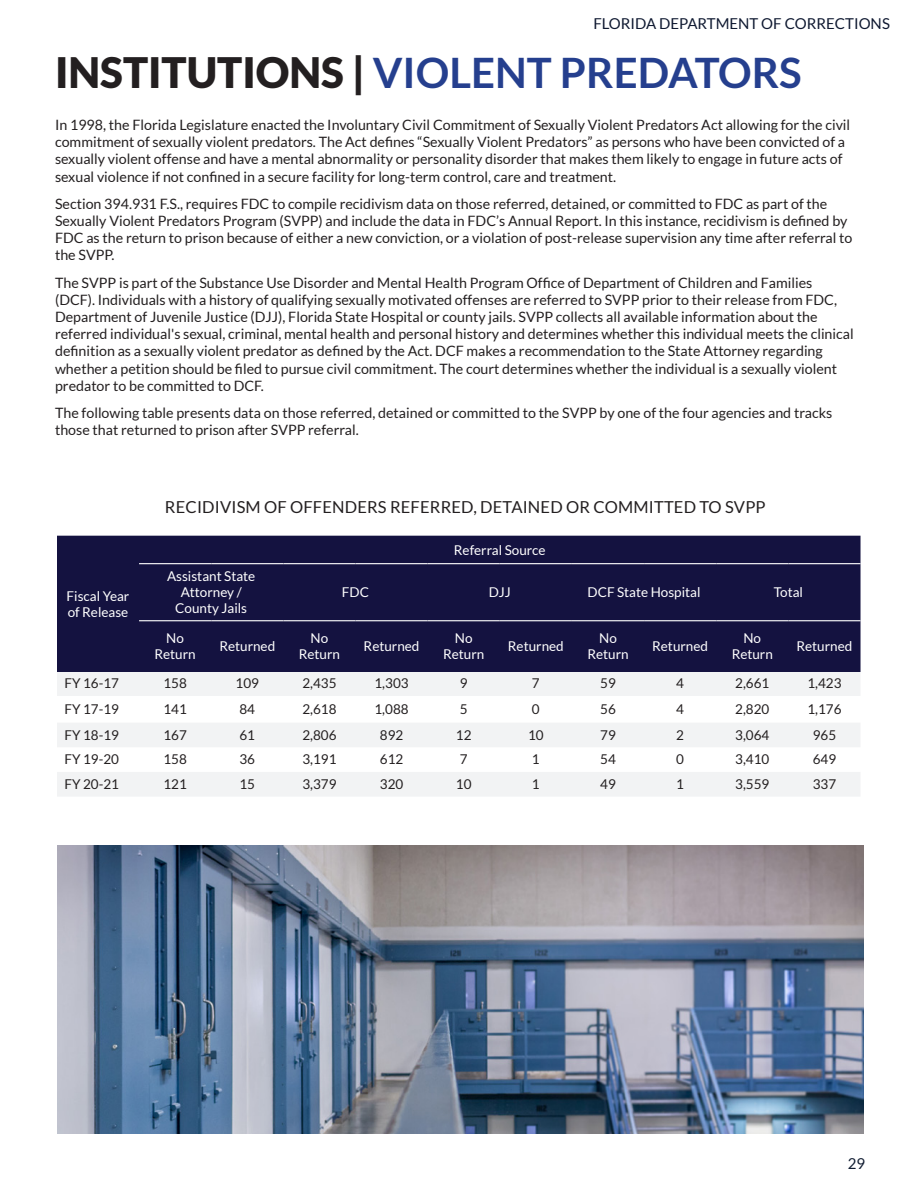
<style>
.page{position:relative;width:918px;height:1188px;background:#fff}
.page>*{position:absolute;margin:0;border:0;box-sizing:border-box;transform-origin:0 0}
.t1{font:700 42px "Lato";color:#253f8e}
.H_Heading_1{font:16.5px "Lato";letter-spacing:.01em;color:#231f20}
.t2{font:15px "Lato";color:#0f1931}
.t3{font:15px "Lato";color:#101c31}
.AR1819_Body{font:14.25px/17.1px "Lato";color:#231f20}
.t4{font:13.5px/16.2px "Lato";color:#fff;text-align:center}
.Body{font:13.5px "Lato";color:#231f20}
.Body_-_Left_Column{font:13.5px "Lato";color:#231f20}
.s1{font-weight:900;color:#231f20}
</style>
<div class="page">
<div style="left:57px;top:536px;width:804px;height:136px;background:#141240"></div>
<svg style="left:57px;top:672px;width:803px;height:124px;fill:#f2f3f4"></svg>
<hr style="left:139px;top:563px;width:72px;height:1px;background:#fff">
<hr style="left:211px;top:563px;width:72px;height:1px;background:#fff">
<hr style="left:283px;top:563px;width:73px;height:1px;background:#fff">
<hr style="left:356px;top:563px;width:72px;height:1px;background:#fff">
<hr style="left:428px;top:563px;width:72px;height:1px;background:#fff">
<hr style="left:500px;top:563px;width:72px;height:1px;background:#fff">
<hr style="left:572px;top:563px;width:72px;height:1px;background:#fff">
<hr style="left:644px;top:563px;width:72px;height:1px;background:#fff">
<hr style="left:716px;top:563px;width:72px;height:1px;background:#fff">
<hr style="left:788px;top:563px;width:73px;height:1px;background:#fff">
<hr style="left:139px;top:620px;width:72px;height:1px;background:#fff">
<hr style="left:211px;top:620px;width:72px;height:1px;background:#fff">
<hr style="left:283px;top:620px;width:73px;height:1px;background:#fff">
<hr style="left:356px;top:620px;width:72px;height:1px;background:#fff">
<hr style="left:428px;top:620px;width:72px;height:1px;background:#fff">
<hr style="left:500px;top:620px;width:72px;height:1px;background:#fff">
<hr style="left:572px;top:620px;width:72px;height:1px;background:#fff">
<hr style="left:644px;top:620px;width:72px;height:1px;background:#fff">
<hr style="left:716px;top:620px;width:72px;height:1px;background:#fff">
<hr style="left:788px;top:620px;width:73px;height:1px;background:#fff">
<img style="left:57px;top:845px;width:807px;height:289px">
<p class="t2" style="left:593px;top:15px;width:298px">FLORIDA DEPARTMENT OF CORRECTIONS</p>
<p class="t1" style="left:55px;top:48px;width:748px"><span class="s1">INSTITUTIONS |</span> VIOLENT PREDATORS</p>
<p class="AR1819_Body" style="left:55px;top:116px;width:797px">In 1998, the Florida Legislature enacted the Involuntary Civil Commitment of Sexually Violent Predators Act allowing for the civil commitment of sexually violent predators. The Act defines “Sexually Violent Predators” as persons who have been convicted of a sexually violent offense and have a mental abnormality or personality disorder that makes them likely to engage in future acts of sexual violence if not confined in a secure facility for long-term control, care and treatment.</p>
<p class="AR1819_Body" style="left:55px;top:195px;width:799px">Section 394.931 F.S., requires FDC to compile recidivism data on those referred, detained, or committed to FDC as part of the Sexually Violent Predators Program (SVPP) and include the data in FDC’s Annual Report. In this instance, recidivism is defined by FDC as the return to prison because of either a new conviction, or a violation of post-release supervision any time after referral to the SVPP.</p>
<p class="AR1819_Body" style="left:55px;top:274px;width:800px">The SVPP is part of the Substance Use Disorder and Mental Health Program Office of Department of Children and Families (DCF). Individuals with a history of qualifying sexually motivated offenses are referred to SVPP prior to their release from FDC, Department of Juvenile Justice (DJJ), Florida State Hospital or county jails. SVPP collects all available information about the referred individual's sexual, criminal, mental health and personal history and determines whether this individual meets the clinical definition as a sexually violent predator as defined by the Act. DCF makes a recommendation to the State Attorney regarding whether a petition should be filed to pursue civil commitment. The court determines whether the individual is a sexually violent predator to be committed to DCF.</p>
<p class="AR1819_Body" style="left:55px;top:404px;width:779px">The following table presents data on those referred, detained or committed to the SVPP by one of the four agencies and tracks those that returned to prison after SVPP referral.</p>
<p class="H_Heading_1" style="left:165px;top:498px;width:602px">RECIDIVISM OF OFFENDERS REFERRED, DETAINED OR COMMITTED TO SVPP</p>
<p class="t4" style="left:67px;top:588px;width:64px;text-align:left">Fiscal Year of Release</p>
<p class="t4" style="left:167px;top:568px;width:90px">Assistant State<br>Attorney /</p>
<p class="t4" style="left:175px;top:600px;width:73px">County Jails</p>
<p class="t4" style="left:454px;top:541px;width:93px">Referral Source</p>
<p class="t4" style="left:342px;top:584px;width:29px">FDC</p>
<p class="t4" style="left:489px;top:584px;width:24px">DJJ</p>
<p class="t4" style="left:588px;top:584px;width:114px">DCF State Hospital</p>
<p class="t4" style="left:774px;top:584px;width:31px">Total</p>
<p class="t4" style="left:155px;top:630px;width:43px">No<br>Return</p>
<p class="t4" style="left:219px;top:638px;width:57px">Returned</p>
<p class="t4" style="left:299px;top:630px;width:43px">No<br>Return</p>
<p class="t4" style="left:364px;top:638px;width:57px">Returned</p>
<p class="t4" style="left:443px;top:630px;width:43px">No<br>Return</p>
<p class="t4" style="left:508px;top:638px;width:57px">Returned</p>
<p class="t4" style="left:587px;top:630px;width:43px">No<br>Return</p>
<p class="t4" style="left:652px;top:638px;width:57px">Returned</p>
<p class="t4" style="left:732px;top:630px;width:43px">No<br>Return</p>
<p class="t4" style="left:797px;top:638px;width:57px">Returned</p>
<p class="Body_-_Left_Column" style="left:64px;top:676px;width:56px">FY 16-17</p>
<p class="Body" style="left:163px;top:676px;width:25px">158</p>
<p class="Body" style="left:236px;top:676px;width:25px">109</p>
<p class="Body" style="left:302px;top:676px;width:36px">2,435</p>
<p class="Body" style="left:374px;top:676px;width:36px">1,303</p>
<p class="Body" style="left:460px;top:676px;width:9px">9</p>
<p class="Body" style="left:532px;top:676px;width:9px">7</p>
<p class="Body" style="left:600px;top:676px;width:17px">59</p>
<p class="Body" style="left:676px;top:676px;width:9px">4</p>
<p class="Body" style="left:735px;top:676px;width:36px">2,661</p>
<p class="Body" style="left:807px;top:676px;width:36px">1,423</p>
<p class="Body_-_Left_Column" style="left:64px;top:702px;width:56px">FY 17-19</p>
<p class="Body" style="left:163px;top:702px;width:25px">141</p>
<p class="Body" style="left:239px;top:702px;width:17px">84</p>
<p class="Body" style="left:302px;top:702px;width:36px">2,618</p>
<p class="Body" style="left:374px;top:702px;width:36px">1,088</p>
<p class="Body" style="left:460px;top:702px;width:9px">5</p>
<p class="Body" style="left:532px;top:702px;width:9px">0</p>
<p class="Body" style="left:600px;top:702px;width:17px">56</p>
<p class="Body" style="left:676px;top:702px;width:9px">4</p>
<p class="Body" style="left:735px;top:702px;width:36px">2,820</p>
<p class="Body" style="left:807px;top:702px;width:36px">1,176</p>
<p class="Body_-_Left_Column" style="left:64px;top:727px;width:56px">FY 18-19</p>
<p class="Body" style="left:163px;top:727px;width:25px">167</p>
<p class="Body" style="left:239px;top:727px;width:17px">61</p>
<p class="Body" style="left:302px;top:727px;width:36px">2,806</p>
<p class="Body" style="left:380px;top:727px;width:25px">892</p>
<p class="Body" style="left:456px;top:727px;width:17px">12</p>
<p class="Body" style="left:528px;top:727px;width:17px">10</p>
<p class="Body" style="left:600px;top:727px;width:17px">79</p>
<p class="Body" style="left:676px;top:727px;width:9px">2</p>
<p class="Body" style="left:735px;top:727px;width:36px">3,064</p>
<p class="Body" style="left:813px;top:727px;width:25px">965</p>
<p class="Body_-_Left_Column" style="left:64px;top:752px;width:56px">FY 19-20</p>
<p class="Body" style="left:163px;top:752px;width:25px">158</p>
<p class="Body" style="left:239px;top:752px;width:17px">36</p>
<p class="Body" style="left:302px;top:752px;width:36px">3,191</p>
<p class="Body" style="left:380px;top:752px;width:25px">612</p>
<p class="Body" style="left:460px;top:752px;width:9px">7</p>
<p class="Body" style="left:532px;top:752px;width:9px">1</p>
<p class="Body" style="left:600px;top:752px;width:17px">54</p>
<p class="Body" style="left:676px;top:752px;width:9px">0</p>
<p class="Body" style="left:735px;top:752px;width:36px">3,410</p>
<p class="Body" style="left:813px;top:752px;width:25px">649</p>
<p class="Body_-_Left_Column" style="left:64px;top:777px;width:56px">FY 20-21</p>
<p class="Body" style="left:163px;top:777px;width:25px">121</p>
<p class="Body" style="left:239px;top:777px;width:17px">15</p>
<p class="Body" style="left:302px;top:777px;width:36px">3,379</p>
<p class="Body" style="left:380px;top:777px;width:25px">320</p>
<p class="Body" style="left:456px;top:777px;width:17px">10</p>
<p class="Body" style="left:532px;top:777px;width:9px">1</p>
<p class="Body" style="left:600px;top:777px;width:17px">49</p>
<p class="Body" style="left:676px;top:777px;width:9px">1</p>
<p class="Body" style="left:735px;top:777px;width:36px">3,559</p>
<p class="Body" style="left:813px;top:777px;width:25px">337</p>
<p class="t3" style="left:848px;top:1156px;width:19px">29</p>
</div>
